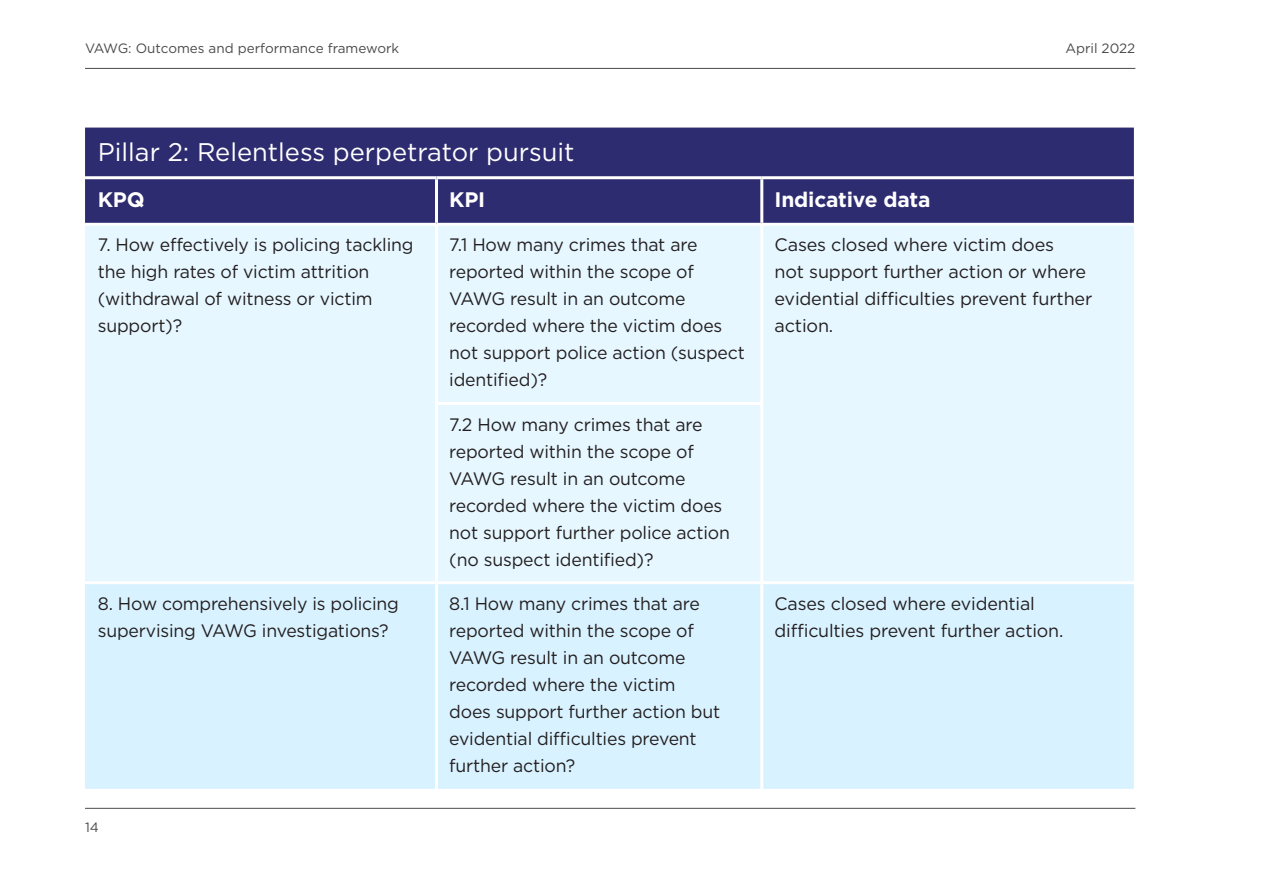
<style>
.page{position:relative;width:1263px;height:893px;background:#fff}
.page>*{position:absolute;margin:0;border:0;box-sizing:border-box;transform-origin:0 0}
.Subhead_2{font:25.5px "Gotham";color:#fff}
.Table_header{font:700 21px "Gotham";letter-spacing:-.01em;color:#fff}
.Body_text{font:18px/27px "Gotham";letter-spacing:-.01em;color:#231f20}
.t1{font:13.5px "Gotham";color:#4a4a4a}
</style>
<div class="page">
<hr style="left:85px;top:68px;width:1050px;height:1px;background:#4a4a4a">
<hr style="left:85px;top:808px;width:1050px;height:1px;background:#4a4a4a">
<div style="left:85px;top:128px;width:1049px;height:95px;background:#2e2c70"></div>
<div style="left:85px;top:226px;width:1049px;height:355px;background:#e6f7ff"></div>
<div style="left:85px;top:584px;width:1049px;height:205px;background:#d9f2ff"></div>
<hr style="left:435px;top:226px;width:3px;height:176px;background:#fff">
<hr style="left:760px;top:226px;width:3px;height:176px;background:#fff">
<hr style="left:435px;top:405px;width:3px;height:176px;background:#fff">
<hr style="left:760px;top:405px;width:3px;height:176px;background:#fff">
<hr style="left:435px;top:584px;width:3px;height:205px;background:#fff">
<hr style="left:760px;top:584px;width:3px;height:205px;background:#fff">
<hr style="left:85px;top:176px;width:351px;height:3px;background:#fff">
<hr style="left:436px;top:176px;width:326px;height:3px;background:#fff">
<hr style="left:435px;top:179px;width:3px;height:44px;background:#fff">
<hr style="left:762px;top:176px;width:372px;height:3px;background:#fff">
<hr style="left:760px;top:179px;width:3px;height:44px;background:#fff">
<hr style="left:435px;top:402px;width:328px;height:3px;background:#fff">
<p class="t1" style="left:85px;top:40px;width:316px">VAWG: Outcomes and performance framework</p>
<p class="t1" style="left:1065px;top:40px;width:72px">April 2022</p>
<p class="Subhead_2" style="left:98px;top:135px;width:478px">Pillar 2: Relentless perpetrator pursuit</p>
<p class="Table_header" style="left:98px;top:186px;width:48px">KPQ</p>
<p class="Table_header" style="left:449px;top:186px;width:37px">KPI</p>
<p class="Table_header" style="left:774px;top:186px;width:157px">Indicative data</p>
<p class="Body_text" style="left:98px;top:231px;width:317px">7. How effectively is policing tackling the high rates of victim attrition (withdrawal of witness or victim support)?</p>
<p class="Body_text" style="left:449px;top:231px;width:297px">7.1 How many crimes that are reported within the scope of<br>VAWG result in an outcome recorded where the victim does not support police action (suspect identified)?</p>
<p class="Body_text" style="left:774px;top:231px;width:319px">Cases closed where victim does<br>not support further action or where evidential difficulties prevent further action.</p>
<p class="Body_text" style="left:449px;top:410px;width:282px">7.2 How many crimes that are reported within the scope of<br>VAWG result in an outcome recorded where the victim does not support further police action (no suspect identified)?</p>
<p class="Body_text" style="left:98px;top:590px;width:303px">8. How comprehensively is policing supervising VAWG investigations?</p>
<p class="Body_text" style="left:449px;top:590px;width:273px">8.1 How many crimes that are reported within the scope of<br>VAWG result in an outcome recorded where the victim does support further action but evidential difficulties prevent further action?</p>
<p class="Body_text" style="left:774px;top:590px;width:290px">Cases closed where evidential difficulties prevent further action.</p>
<p class="t1" style="left:85px;top:818px;width:15px">14</p>
</div>
